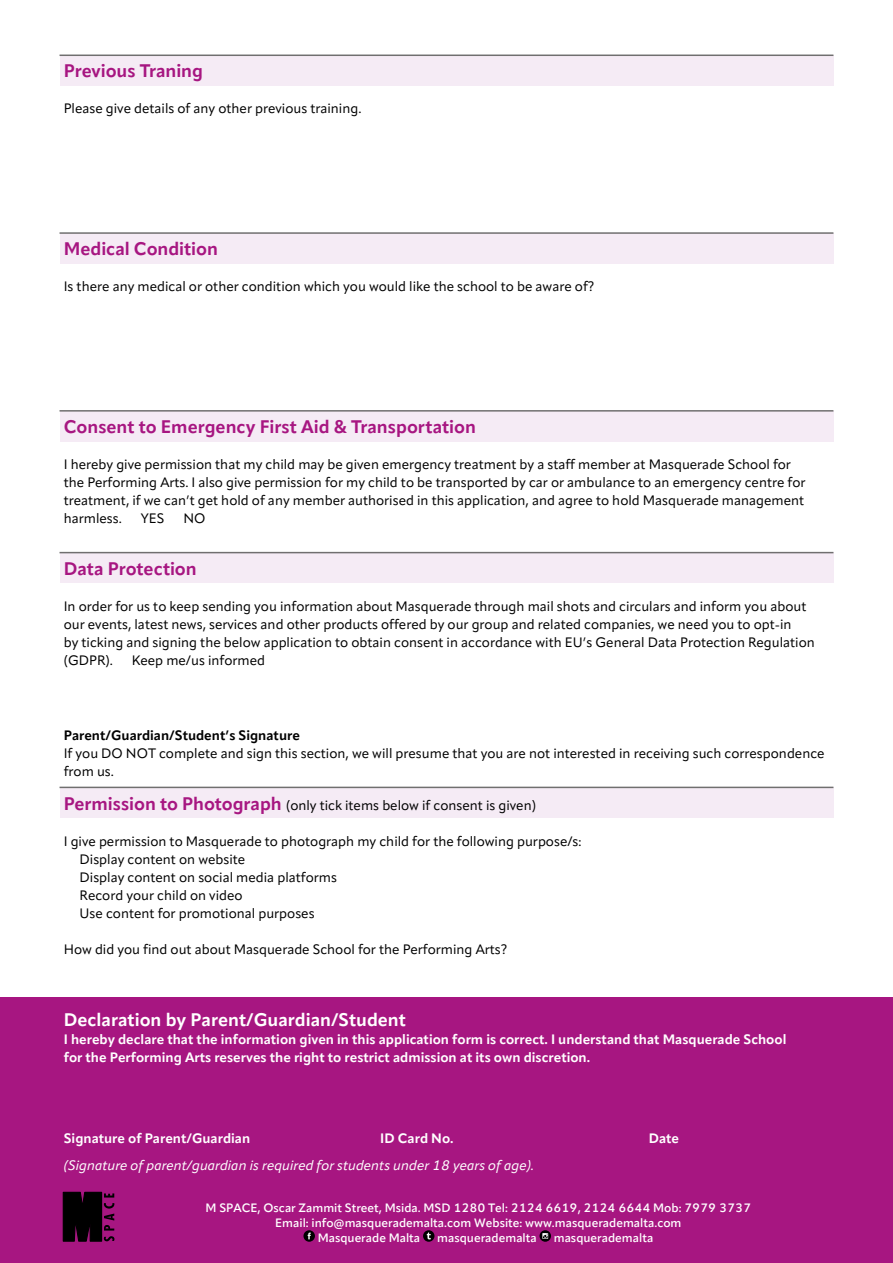
<style>
.page{position:relative;width:893px;height:1263px;background:#fff}
.page>*{position:absolute;margin:0;border:0;box-sizing:border-box;transform-origin:0 0}
.t1{font:700 18px "Apparat";color:#a71681}
.t2{font:700 18px "Apparat";color:#fff}
.t3{font:13.5px/18px "Apparat";color:#000}
.t4{font:700 13.5px/18px "Apparat";color:#fff}
.t5{font:italic 13.5px "Apparat";color:#fff}
.t6{font:700 13.5px "Apparat";color:#000}
.t7{font:600 12px "Apparat";color:#fff}
.s1{font-weight:700;font-size:18px;color:#a71681}
</style>
<div class="page">
<div style="left:0;top:997px;width:893px;height:266px;background:#a71681"></div>
<div style="left:60px;top:55px;width:773px;height:31px;background:#f5ebf5"></div>
<hr style="left:60px;top:55px;width:773px;height:1px;background:#706f6f">
<div style="left:60px;top:233px;width:773px;height:31px;background:#f5ebf5"></div>
<hr style="left:60px;top:232px;width:773px;height:2px;background:#706f6f">
<div style="left:60px;top:411px;width:773px;height:31px;background:#f5ebf5"></div>
<hr style="left:60px;top:410px;width:773px;height:2px;background:#706f6f">
<div style="left:60px;top:553px;width:773px;height:30px;background:#f5ebf5"></div>
<hr style="left:60px;top:552px;width:773px;height:1px;background:#706f6f">
<div style="left:60px;top:787px;width:773px;height:31px;background:#f5ebf5"></div>
<hr style="left:60px;top:787px;width:773px;height:1px;background:#706f6f">
<svg style="left:303px;top:1230px;width:12px;height:12px"></svg>
<svg style="left:308px;top:1232px;width:3px;height:7px"></svg>
<svg style="left:423px;top:1230px;width:11px;height:12px"></svg>
<svg style="left:427px;top:1232px;width:4px;height:7px"></svg>
<svg style="left:539px;top:1230px;width:12px;height:12px"></svg>
<svg style="left:542px;top:1233px;width:6px;height:6px"></svg>
<svg style="left:62px;top:1191px;width:52px;height:51px;background:#25041c"></svg>
<h1 class="t1" style="left:64px;top:60px;width:141px">Previous Traning</h1>
<p class="t3" style="left:64px;top:100px;width:299px">Please give details of any other previous training.</p>
<h1 class="t1" style="left:64px;top:238px;width:156px">Medical Condition</h1>
<p class="t3" style="left:64px;top:278px;width:532px">Is there any medical or other condition which you would like the school to be aware of?</p>
<h1 class="t1" style="left:64px;top:416px;width:414px">Consent to Emergency First Aid &amp; Transportation</h1>
<p class="t3" style="left:64px;top:455px;width:743px">I hereby give permission that my child may be given emergency treatment by a staff member at Masquerade School for the Performing Arts. I also give permission for my child to be transported by car or ambulance to an emergency centre for treatment, if we can’t get hold of any member authorised in this application, and agree to hold Masquerade management harmless.</p>
<p class="t3" style="left:141px;top:509px;width:25px">YES</p>
<p class="t3" style="left:183px;top:509px;width:24px">NO</p>
<h1 class="t1" style="left:64px;top:557px;width:135px">Data Protection</h1>
<p class="t3" style="left:64px;top:597px;width:753px">In order for us to keep sending you information about Masquerade through mail shots and circulars and inform you about our events, latest news, services and other products offered by our group and related companies, we need you to opt-in<br>by ticking and signing the below application to obtain consent in accordance with EU’s General Data Protection Regulation (GDPR).</p>
<p class="t3" style="left:132px;top:651px;width:135px">Keep me/us informed</p>
<p class="t6" style="left:64px;top:727px;width:238px">Parent/Guardian/Student’s Signature</p>
<p class="t3" style="left:64px;top:744px;width:762px">If you DO NOT complete and sign this section, we will presume that you are not interested in receiving such correspondence from us.</p>
<p class="t3" style="left:64px;top:796px;width:474px"><span class="s1">Permission to Photograph</span> (only tick items below if consent is given)</p>
<p class="t3" style="left:80px;top:832px;width:503px;text-indent:-16px">I give permission to Masquerade to photograph my child for the following purpose/s:<br>Display content on website<br>Display content on social media platforms<br>Record your child on video<br>Use content for promotional purposes</p>
<p class="t3" style="left:64px;top:940px;width:445px">How did you find out about Masquerade School for the Performing Arts?</p>
<h1 class="t2" style="left:64px;top:1008px;width:344px">Declaration by Parent/Guardian/Student</h1>
<p class="t4" style="left:64px;top:1030px;width:724px">I hereby declare that the information given in this application form is correct. I understand that Masquerade School for the Performing Arts reserves the right to restrict admission at its own discretion.</p>
<p class="t4" style="left:64px;top:1129px;width:188px">Signature of Parent/Guardian</p>
<p class="t4" style="left:380px;top:1129px;width:75px">ID Card No.</p>
<p class="t4" style="left:649px;top:1129px;width:32px">Date</p>
<p class="t5" style="left:64px;top:1157px;width:472px">(Signature of parent/guardian is required for students under 18 years of age).</p>
<p class="t7" style="left:206px;top:1200px;width:547px">M SPACE, Oscar Zammit Street, Msida. MSD 1280 Tel: 2124 6619, 2124 6644 Mob: 7979 3737</p>
<p class="t7" style="left:275px;top:1215px;width:408px">Email: info@masquerademalta.com Website: www.masquerademalta.com</p>
<p class="t7" style="left:318px;top:1230px;width:104px">Masquerade Malta</p>
<p class="t7" style="left:437px;top:1230px;width:101px">masquerademalta</p>
<p class="t7" style="left:554px;top:1230px;width:101px">masquerademalta</p>
</div>
